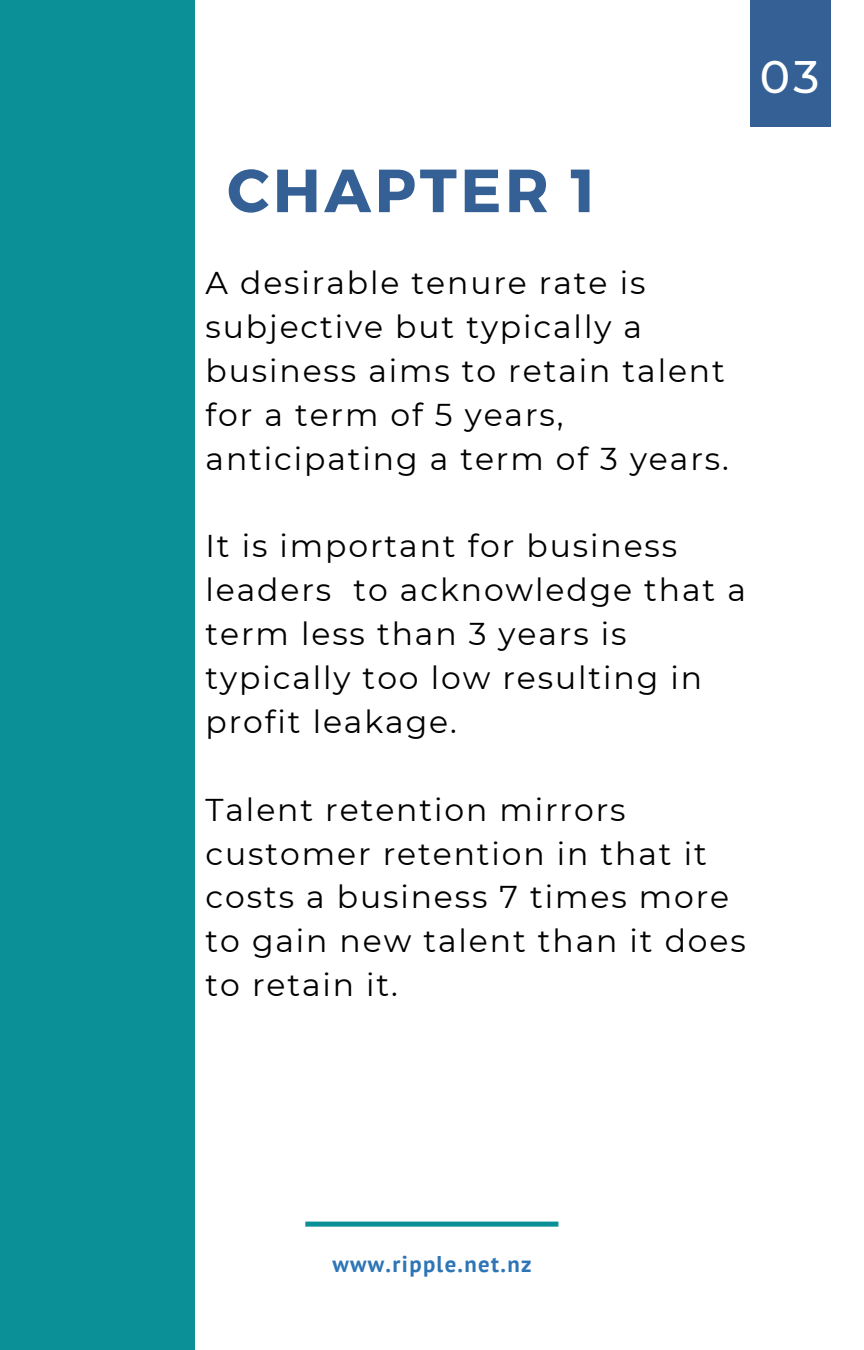
<style>
.page{position:relative;width:864px;height:1350px;background:#fff}
.page>*{position:absolute;margin:0;border:0;box-sizing:border-box;transform-origin:0 0}
.t1{font:700 60.75px "Montserrat";letter-spacing:.06em;color:#356095}
.t2{font:500 45.45px "Montserrat";color:#fff}
.t3{font:31.5px/43.9px "Montserrat";letter-spacing:.06em;color:#000}
.t4{font:700 22.72px "PT Sans";letter-spacing:.06em;color:#2e75b6}
</style>
<div class="page">
<div style="left:305px;top:1222px;width:253px;height:5px;background:#0c9097"></div>
<div style="left:750px;top:0;width:80px;height:127px;background:#356095"></div>
<div style="left:0;top:0;width:194px;height:1350px;background:#0c9097"></div>
<h2 class="t2" style="left:760px;top:49px;width:61px">03</h2>
<h1 class="t1" style="left:227px;top:151px;width:370px">CHAPTER 1</h1>
<p class="t3" style="left:206px;top:261px;width:525px">A desirable tenure rate is subjective but typically a business aims to retain talent for a term of 5 years, anticipating a term of 3 years.</p>
<p class="t3" style="left:206px;top:524px;width:542px">It is important for business leaders to acknowledge that a term less than 3 years is typically too low resulting in profit leakage.</p>
<p class="t3" style="left:206px;top:787px;width:542px">Talent retention mirrors customer retention in that it costs a business 7 times more to gain new talent than it does to retain it.</p>
<p class="t4" style="left:332px;top:1249px;width:201px">www.ripple.net.nz</p>
</div>
